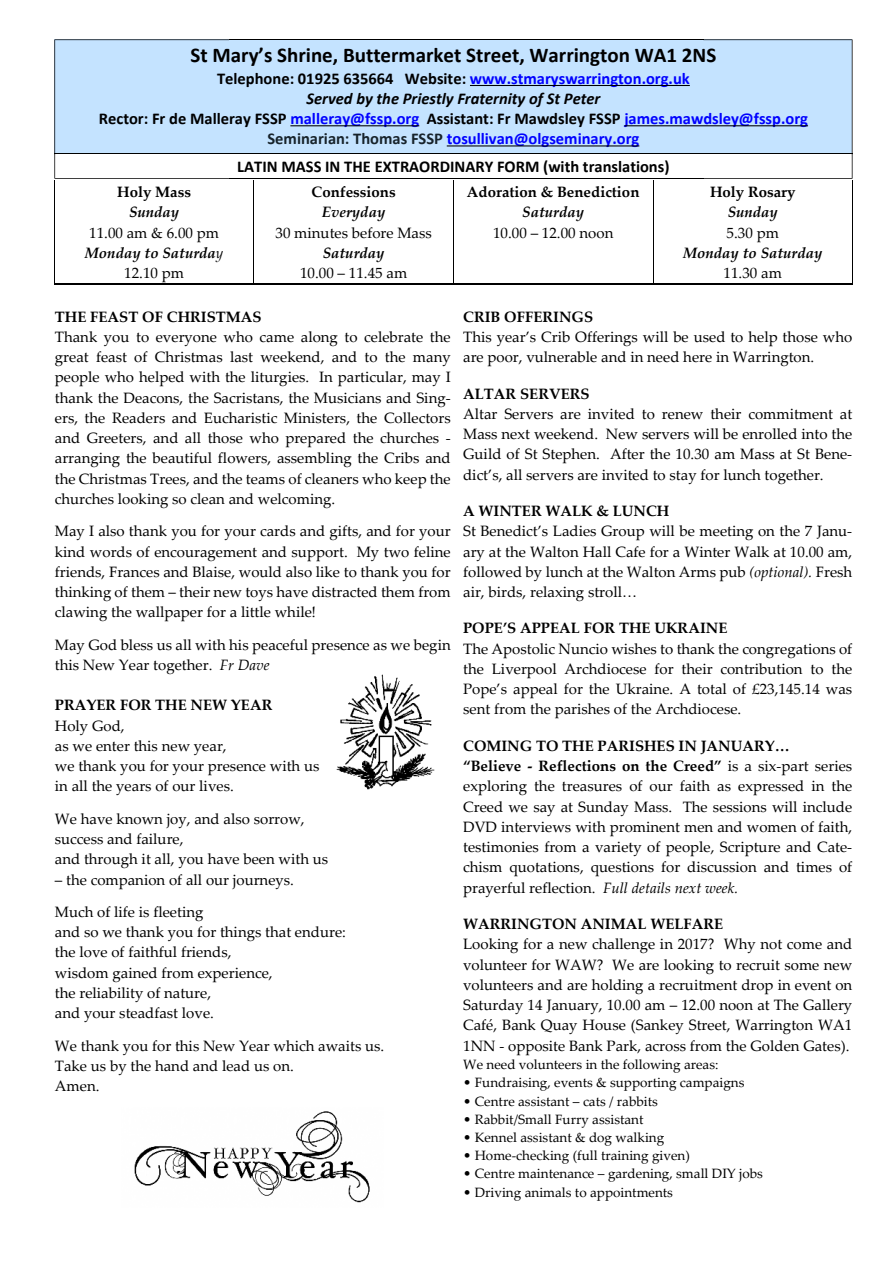
<style>
.page{position:relative;width:893px;height:1263px;background:#fff}
.page>*{position:absolute;margin:0;border:0;box-sizing:border-box;transform-origin:0 0}
.t1{font:700 21px "Calibri";color:#000}
.t2{font:700 16.5px/20.1px "Calibri";color:#00f;text-align:center}
.t3{font:700 16.5px "Calibri";color:#000}
.t4{font:15px/20.2px "Palatino Linotype";color:#000}
.t5{font:700 15px "Palatino Linotype";color:#000}
.t6{font:italic 700 15px "Palatino Linotype";color:#000}
.t7{font:13.5px "Palatino Linotype";color:#000}
.s1{color:#000}
.s2{font-style:italic;color:#000}
.s3{color:#17232b}
.s4{font-weight:700;font-style:italic}
.s5{font-style:italic}
.s6{font-weight:700}
</style>
<div class="page">
<div style="left:55px;top:40px;width:797px;height:114px;background:#c4e3ff"></div>
<hr style="left:470px;top:85px;width:220px;height:1px;background:#000">
<hr style="left:290px;top:125px;width:129px;height:1px;background:#000">
<hr style="left:624px;top:125px;width:184px;height:1px;background:#000">
<hr style="left:447px;top:145px;width:192px;height:1px;background:#000">
<hr style="left:229px;top:39px;width:474px;height:1px;background:#000">
<hr style="left:229px;top:153px;width:474px;height:1px;background:#000">
<hr style="left:229px;top:178px;width:474px;height:1px;background:#000">
<svg style="left:54px;top:39px;width:175px;height:140px"></svg>
<svg style="left:703px;top:39px;width:150px;height:140px"></svg>
<hr style="left:54px;top:283px;width:200px;height:2px;background:#000">
<hr style="left:254px;top:283px;width:200px;height:2px;background:#000">
<hr style="left:453px;top:283px;width:200px;height:2px;background:#000">
<hr style="left:653px;top:283px;width:200px;height:2px;background:#000">
<hr style="left:54px;top:180px;width:1px;height:105px;background:#000">
<hr style="left:254px;top:180px;width:1px;height:103px;background:#000">
<hr style="left:453px;top:180px;width:1px;height:103px;background:#000">
<hr style="left:653px;top:180px;width:1px;height:103px;background:#000">
<hr style="left:852px;top:180px;width:1px;height:105px;background:#000">
<img style="left:336px;top:674px;width:98px;height:115px">
<img style="left:134px;top:1111px;width:236px;height:92px">
<h1 class="t1" style="left:191px;top:47px;width:527px">St Mary’s Shrine, Buttermarket Street, Warrington WA1 2NS</h1>
<p class="t2" style="left:99px;top:69px;width:711px"><span class="s1">Telephone: 01925 635664 Website:</span> www.stmaryswarrington.org.uk<br><span class="s2">Served by the Priestly Fraternity of St Peter<br></span><span class="s1">Rector: Fr de Malleray FSSP</span> malleray@fssp.org <span class="s1">Assistant: Fr Mawdsley FSSP</span> james.mawdsley@fssp.org <span class="s3">Seminarian: Thomas FSSP</span> tosullivan@olgseminary.org</p>
<p class="t3" style="left:237px;top:159px;width:434px">LATIN MASS IN THE EXTRAORDINARY FORM (with translations)</p>
<p class="t5" style="left:117px;top:186px;width:75px">Holy Mass</p>
<p class="t6" style="left:129px;top:206px;width:52px">Sunday</p>
<p class="t4" style="left:85px;top:224px;width:140px;text-align:center">11.00 am &amp; 6.00 pm<br><span class="s4">Monday to Saturda</span><span class="s5">y<br></span>12.10 pm</p>
<p class="t5" style="left:312px;top:186px;width:86px">Confessions</p>
<p class="t6" style="left:322px;top:206px;width:65px">Everyday</p>
<p class="t4" style="left:275px;top:224px;width:158px">30 minutes before Mass</p>
<p class="t6" style="left:323px;top:247px;width:63px">Saturday</p>
<p class="t4" style="left:300px;top:265px;width:109px">10.00 – 11.45 am</p>
<p class="t5" style="left:467px;top:186px;width:174px">Adoration &amp; Benediction</p>
<p class="t6" style="left:522px;top:206px;width:63px">Saturday</p>
<p class="t4" style="left:493px;top:224px;width:122px">10.00 – 12.00 noon</p>
<p class="t5" style="left:710px;top:186px;width:87px">Holy Rosary</p>
<p class="t6" style="left:728px;top:206px;width:52px">Sunday</p>
<p class="t4" style="left:727px;top:224px;width:54px">5.30 pm</p>
<p class="t6" style="left:683px;top:247px;width:141px">Monday to Saturday</p>
<p class="t4" style="left:724px;top:265px;width:60px">11.30 am</p>
<p class="t5" style="left:55px;top:311px;width:208px">THE FEAST OF CHRISTMAS</p>
<p class="t4" style="left:55px;top:328px;width:397px;text-align:justify">Thank you to everyone who came along to celebrate the great feast of Christmas last weekend, and to the many people who helped with the liturgies. In particular, may I thank the Deacons, the Sacristans, the Musicians and Sing&shy;ers, the Readers and Eucharistic Ministers, the Collectors and Greeters, and all those who prepared the churches - arranging the beautiful flowers, assembling the Cribs and the Christmas Trees, and the teams of cleaners who keep the churches looking so clean and welcoming.</p>
<p class="t4" style="left:55px;top:523px;width:397px;text-align:justify">May I also thank you for your cards and gifts, and for your kind words of encouragement and support. My two feline friends, Frances and Blaise, would also like to thank you for thinking of them – their new toys have distracted them from clawing the wallpaper for a little while!</p>
<p class="t4" style="left:55px;top:636px;width:397px">May God bless us all with his peaceful presence as we begin this New Year together. <span class="s5">Fr Dave</span></p>
<p class="t5" style="left:55px;top:699px;width:219px">PRAYER FOR THE NEW YEAR</p>
<p class="t4" style="left:55px;top:717px;width:266px">Holy God,<br>as we enter this new year,<br>we thank you for your presence with us in all the years of our lives.</p>
<p class="t4" style="left:55px;top:810px;width:275px">We have known joy, and also sorrow, success and failure,<br>and through it all, you have been with us</p>
<p class="t4" style="left:55px;top:865px;width:241px;line-height:32.4px">– the companion of all our journeys.<br>Much of life is fleeting</p>
<p class="t4" style="left:55px;top:924px;width:293px">and so we thank you for things that endure: the love of faithful friends,<br>wisdom gained from experience,<br>the reliability of nature,<br>and your steadfast love.</p>
<p class="t4" style="left:55px;top:1037px;width:331px">We thank you for this New Year which awaits us.<br>Take us by the hand and lead us on.<br>Amen.</p>
<p class="t5" style="left:463px;top:311px;width:132px">CRIB OFFERINGS</p>
<p class="t4" style="left:463px;top:328px;width:391px">This year’s Crib Offerings will be used to help those who are poor, vulnerable and in need here in Warrington.</p>
<p class="t5" style="left:463px;top:388px;width:128px">ALTAR SERVERS</p>
<p class="t4" style="left:463px;top:405px;width:391px;text-align:justify">Altar Servers are invited to renew their commitment at Mass next weekend. New servers will be enrolled into the Guild of St Stephen. After the 10.30 am Mass at St Bene&shy;dict’s, all servers are invited to stay for lunch together.</p>
<p class="t5" style="left:463px;top:505px;width:208px">A WINTER WALK &amp; LUNCH</p>
<p class="t4" style="left:463px;top:523px;width:391px;text-align:justify">St Benedict’s Ladies Group will be meeting on the 7 Janu&shy;ary at the Walton Hall Cafe for a Winter Walk at 10.00 am, followed by lunch at the Walton Arms pub <span class="s5">(optional).</span> Fresh air, birds, relaxing stroll…</p>
<p class="t5" style="left:463px;top:622px;width:266px">POPE’S APPEAL FOR THE UKRAINE</p>
<p class="t4" style="left:463px;top:640px;width:391px;text-align:justify">The Apostolic Nuncio wishes to thank the congregations of the Liverpool Archdiocese for their contribution to the Pope’s appeal for the Ukraine. A total of £23,145.14 was sent from the parishes of the Archdiocese.</p>
<p class="t4" style="left:463px;top:737px;width:391px"><span class="s6">COMING TO THE PARISHES IN JANUARY…<br>“Believe - Reflections on the Creed”</span> is a six-part series exploring the treasures of our faith as expressed in the Creed we say at Sunday Mass. The sessions will include DVD interviews with prominent men and women of faith, testimonies from a variety of people, Scripture and Cate&shy;chism quotations, questions for discussion and times of prayerful reflection. <span class="s5">Full details next week.</span></p>
<p class="t5" style="left:463px;top:918px;width:262px">WARRINGTON ANIMAL WELFARE</p>
<p class="t4" style="left:463px;top:936px;width:391px;text-align:justify">Looking for a new challenge in 2017? Why not come and volunteer for WAW? We are looking to recruit some new volunteers and are holding a recruitment drop in event on Saturday 14 January, 10.00 am – 12.00 noon at The Gallery Café, Bank Quay House (Sankey Street, Warrington WA1<br>1NN - opposite Bank Park, across from the Golden Gates).</p>
<p class="t7" style="left:463px;top:1059px;width:257px">We need volunteers in the following areas:</p>
<p class="t7" style="left:463px;top:1077px;width:283px">• Fundraising, events &amp; supporting campaigns</p>
<p class="t7" style="left:463px;top:1096px;width:196px">• Centre assistant – cats / rabbits</p>
<p class="t7" style="left:463px;top:1114px;width:182px">• Rabbit/Small Furry assistant</p>
<p class="t7" style="left:463px;top:1132px;width:203px">• Kennel assistant &amp; dog walking</p>
<p class="t7" style="left:463px;top:1150px;width:228px">• Home-checking (full training given)</p>
<p class="t7" style="left:463px;top:1168px;width:301px">• Centre maintenance – gardening, small DIY jobs</p>
<p class="t7" style="left:463px;top:1187px;width:211px">• Driving animals to appointments</p>
</div>
